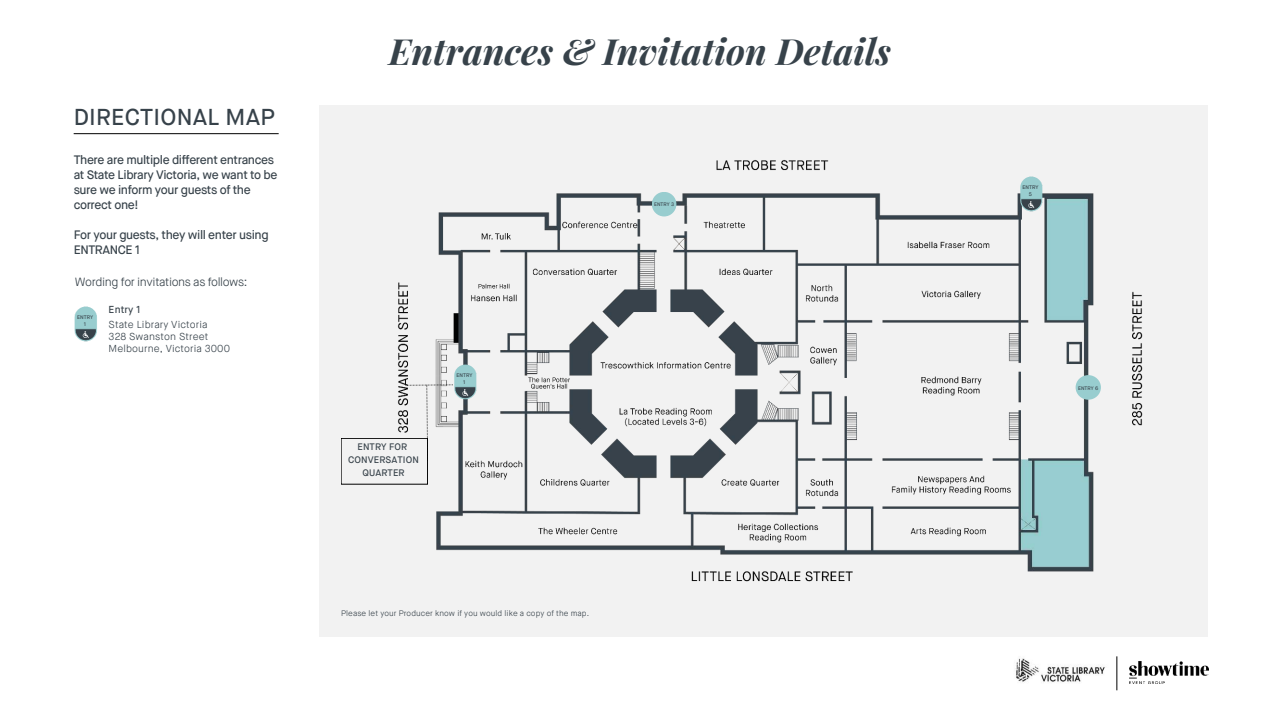
<style>
.page{position:relative;width:1280px;height:720px;background:#fff}
.page>*{position:absolute;margin:0;border:0;box-sizing:border-box;transform-origin:0 0}
.t1{font:italic 700 36px "Playfair Display";color:#37424a}
.t2{font:500 23px "Maison Neue";letter-spacing:.01em;color:#37424a}
.t3{font:500 12.3px/15px "Maison Neue";letter-spacing:-.03em;color:#37424a}
.t4{font:300 11.9px "Maison Neue";letter-spacing:-.03em;color:#37424a}
.t5{font:300 10.1px/12px "Maison Neue";letter-spacing:.01em;color:#37424a}
.t6{font:500 10.1px "Maison Neue";letter-spacing:.01em;color:#37424a}
.t7{font:500 9.4px/12.7px "Maison Neue";letter-spacing:.01em;color:#37424a;text-align:center}
.t8{font:300 8px "Maison Neue";letter-spacing:.01em;color:#37424a}
.t9{font:500 5.2px/7px "Maison Neue";letter-spacing:.01em;color:#37424a;text-align:center}
.t10{font:500 5.1px "Maison Neue";letter-spacing:.01em;color:#37424a}
</style>
<div class="page">
<div style="left:320px;top:105px;width:888px;height:532px;background:#f2f2f2"></div>
<img style="left:341px;top:160px;width:802px;height:422px">
<hr style="left:74px;top:133px;width:205px;height:1px;background:#000">
<div style="left:652px;top:192px;width:24px;height:24px;background:#98cdcf;border-radius:50%"></div>
<img style="left:1015px;top:658px;width:90px;height:24px">
<hr style="left:1116px;top:656px;width:1px;height:34px;background:#000">
<div style="left:341px;top:438px;width:86px;height:46px;border:1px solid #000"></div>
<svg style="left:405px;top:384px;width:48px;height:77px"></svg>
<div style="left:1075px;top:375px;width:25px;height:25px;background:#98cdcf;border-radius:50%"></div>
<img style="left:74px;top:306px;width:23px;height:36px">
<img style="left:453px;top:363px;width:25px;height:37px">
<img style="left:1019px;top:175px;width:24px;height:37px">
<img style="left:1129px;top:661px;width:79px;height:23px">
<h2 class="t2" style="left:74px;top:102px;width:202px">DIRECTIONAL MAP</h2>
<p class="t3" style="left:74px;top:153px;width:205px">There are multiple different entrances at State Library Victoria, we want to be sure we inform your guests of the correct one!</p>
<p class="t3" style="left:74px;top:228px;width:196px">For your guests, they will enter using<br>ENTRANCE 1</p>
<p class="t4" style="left:75px;top:274px;width:174px">Wording for invitations as follows:</p>
<p class="t9" style="left:77px;top:314px;width:18px">ENTRY<br>1</p>
<p class="t6" style="left:109px;top:303px;width:34px">Entry 1</p>
<p class="t5" style="left:109px;top:318px;width:123px">State Library Victoria<br>328 Swanston Street<br>Melbourne, Victoria 3000</p>
<h1 class="t1" style="left:389px;top:24px;width:503px">Entrances &amp; Invitation Details</h1>
<p class="t10" style="left:654px;top:201px;width:22px">ENTRY 3</p>
<p class="t7" style="left:348px;top:441px;width:72px">ENTRY FOR<br>CONVERSATION<br>QUARTER</p>
<p class="t9" style="left:456px;top:372px;width:18px">ENTRY<br>1</p>
<p class="t8" style="left:341px;top:608px;width:249px">Please let your Producer know if you would like a copy of the map.</p>
<p class="t9" style="left:1022px;top:184px;width:18px">ENTRY<br>5</p>
<p class="t10" style="left:1078px;top:385px;width:22px">ENTRY 6</p>
</div>
